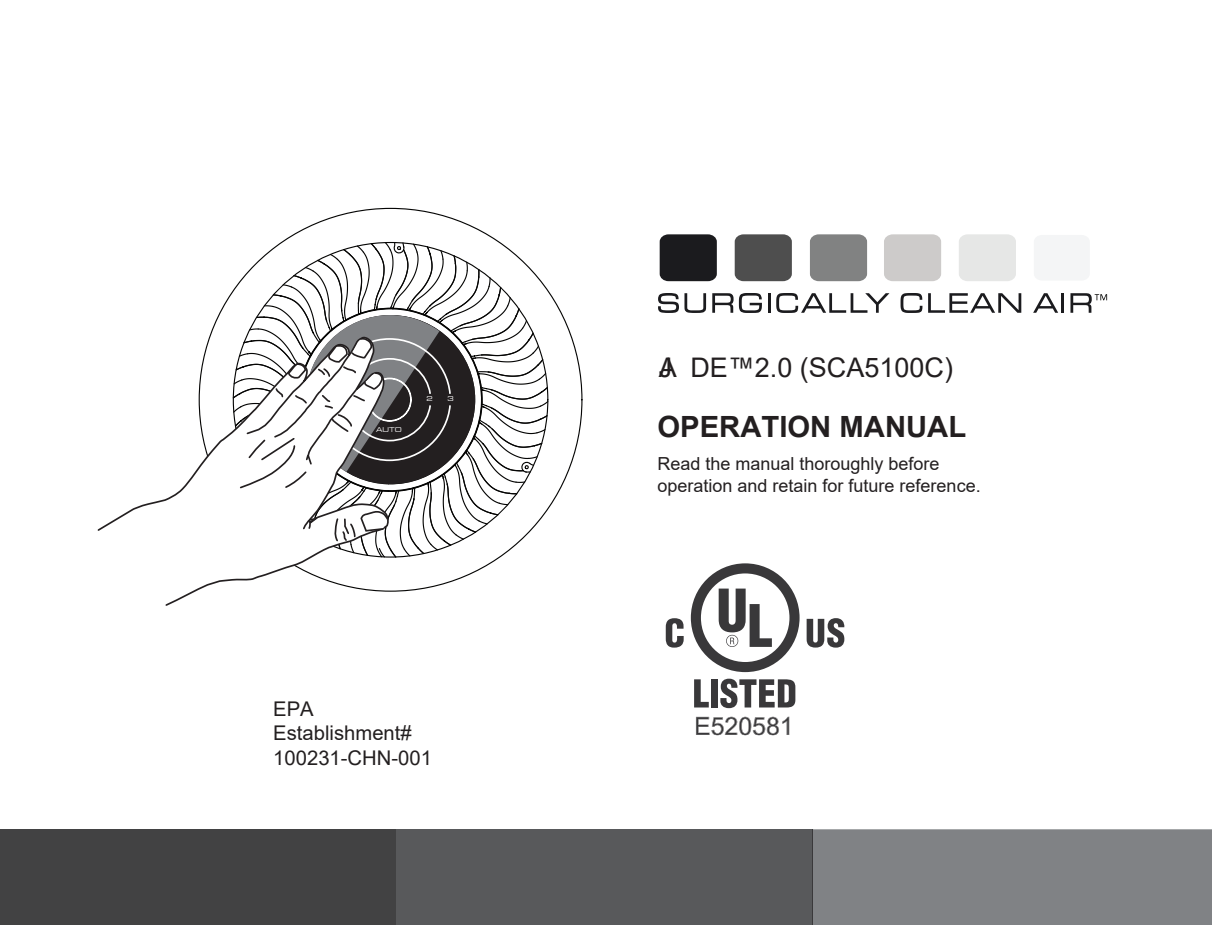
<style>
.page{position:relative;width:1212px;height:925px;background:#fff}
.page>*{position:absolute;margin:0;border:0;box-sizing:border-box;transform-origin:0 0}
.t1{font:700 29.25px "Arial";color:#231f20}
.t2{font:27px "Arial";color:#231f20}
.t3{font:24.97px "Arial";color:#39383a}
.t4{font:20.25px/24.3px "Arial";color:#231f20}
.t5{font:18px/21.6px "Arial";color:#231f20}
.t6{font:expanded 6.52px "Square 721 BT";color:#fff}
.s1{font-style:inherit}
</style>
<div class="page">
<div style="left:959px;top:234px;width:57px;height:47px;background:#e6e7e6"></div>
<div style="left:660px;top:234px;width:57px;height:47px;background:#1b1b1e"></div>
<div style="left:735px;top:234px;width:57px;height:47px;background:#4e4e4e"></div>
<div style="left:810px;top:234px;width:57px;height:47px;background:#818282"></div>
<div style="left:884px;top:234px;width:57px;height:47px;background:#cdcbca"></div>
<div style="left:1034px;top:235px;width:55px;height:45px;background:#f4f5f6"></div>
<svg style="left:658px;top:293px;width:48px;height:20px"></svg>
<svg style="left:712px;top:293px;width:50px;height:20px"></svg>
<svg style="left:776px;top:293px;width:113px;height:20px"></svg>
<svg style="left:900px;top:293px;width:22px;height:20px"></svg>
<svg style="left:928px;top:293px;width:93px;height:20px"></svg>
<svg style="left:1033px;top:293px;width:25px;height:20px"></svg>
<svg style="left:1070px;top:293px;width:37px;height:20px"></svg>
<hr style="left:768px;top:293px;width:2px;height:20px;background:#1b1b1e">
<hr style="left:1061px;top:293px;width:3px;height:20px;background:#1b1b1e">
<svg style="left:694px;top:679px;width:15px;height:28px"></svg>
<div style="left:711px;top:679px;width:7px;height:28px;background:#39383a"></div>
<svg style="left:720px;top:679px;width:75px;height:29px"></svg>
<svg style="left:807px;top:618px;width:38px;height:29px"></svg>
<svg style="left:691px;top:563px;width:108px;height:109px"></svg>
<svg style="left:666px;top:618px;width:18px;height:29px"></svg>
<div style="left:0;top:829px;width:396px;height:96px;background:#424243"></div>
<div style="left:396px;top:829px;width:417px;height:96px;background:#58595b"></div>
<div style="left:814px;top:829px;width:398px;height:96px;background:#808285"></div>
<hr style="left:813px;top:829px;width:1px;height:96px;background:#3a393b">
<svg style="left:209px;top:208px;width:373px;height:384px"></svg>
<svg style="left:390px;top:242px;width:159px;height:316px"></svg>
<svg style="left:97px;top:336px;width:293px;height:270px"></svg>
<svg style="left:232px;top:241px;width:311px;height:314px"></svg>
<svg style="left:696px;top:717px;width:93px;height:18px"></svg>
<p class="t6" style="left:376px;top:426px;width:27px">AUTO</p>
<p class="t6" style="left:426px;top:395px;width:8px">2</p>
<p class="t6" style="left:447px;top:395px;width:8px">3</p>
<p class="t4" style="left:273px;top:696px;width:160px">EPA<br>Establishment#<br>100231<span class="s1">-</span>CHN<span class="s1">-</span>001</p>
<h2 class="t2" style="left:659px;top:349px;width:295px">JA DE™2.0 (SCA5100C)</h2>
<h1 class="t1" style="left:657px;top:406px;width:310px">OPERATION MANUAL</h1>
<p class="t5" style="left:657px;top:453px;width:325px">Read the manual thoroughly before operation and retain for future reference.</p>
<h3 class="t3" style="left:694px;top:709px;width:101px">E520581</h3>
</div>
